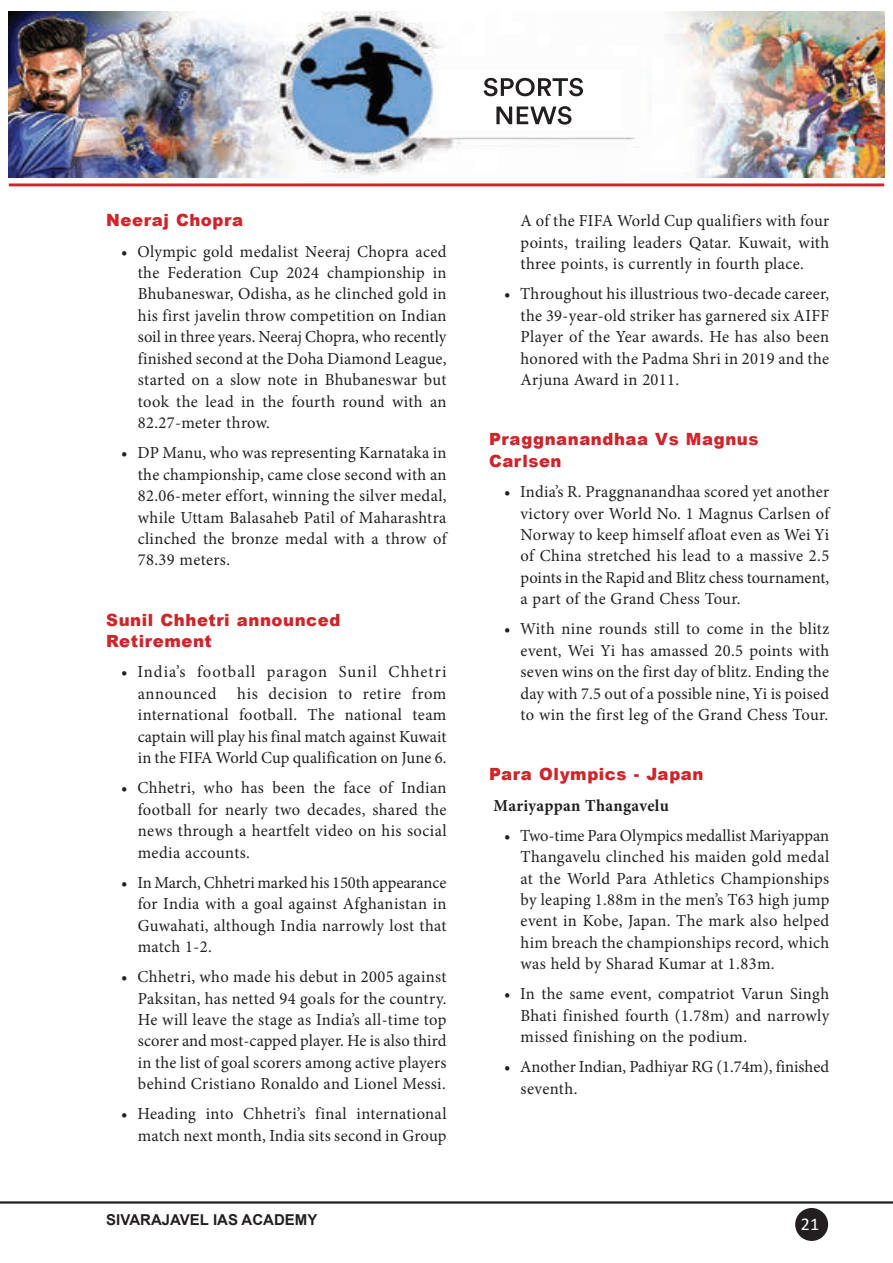
<style>
.page{position:relative;width:893px;height:1263px;background:#fff}
.page>*{position:absolute;margin:0;border:0;box-sizing:border-box;transform-origin:0 0}
.t1{font:18px "Calibri";color:#fff}
.t2{font:16.8px/21.5px "Minion Pro";letter-spacing:.02em;color:#231f20;text-align:justify}
.t3{font:900 16.8px/21.5px "Arial";letter-spacing:.035em;color:#d1232a}
.t4{font:16.8px/21.5px "Minion Pro";color:#231f20}
.t5{font:700 16.8px "Minion Pro";letter-spacing:.015em;color:#231f20}
.t6{font:700 15px "Arial";color:#231f20}
</style>
<div class="page">
<hr style="left:0;top:1201px;width:893px;height:2px;background:#231f20">
<div style="left:795px;top:1208px;width:33px;height:33px;background:#231f20;border-radius:50%"></div>
<hr style="left:9px;top:183px;width:875px;height:3px;background:#d1232a">
<img style="left:9px;top:11px;width:875px;height:166px">
<div style="left:439px;top:70px;width:183px;height:59px;background:#fff"></div>
<svg style="left:496px;top:106px;width:75px;height:19px"></svg>
<svg style="left:484px;top:78px;width:99px;height:18px"></svg>
<p class="t3" style="left:106px;top:209px;width:138px">Neeraj Chopra</p>
<p class="t2" style="left:138px;top:241px;width:310px;text-indent:-16px">• Olympic gold medalist Neeraj Chopra aced the Federation Cup 2024 championship in Bhubaneswar, Odisha, as he clinched gold in his first javelin throw competition on Indian soil in three years. Neeraj Chopra, who recently finished second at the Doha Diamond League, started on a slow note in Bhubaneswar but took the lead in the fourth round with an 82.27-meter throw.</p>
<p class="t2" style="left:138px;top:442px;width:310px;text-indent:-16px">• DP Manu, who was representing Karnataka in the championship, came close second with an 82.06-meter effort, winning the silver medal, while Uttam Balasaheb Patil of Maharashtra clinched the bronze medal with a throw of 78.39 meters.</p>
<p class="t3" style="left:106px;top:608px;width:236px">Sunil Chhetri announced<br>Retirement</p>
<p class="t2" style="left:138px;top:661px;width:310px;text-indent:-16px">• India’s football paragon Sunil Chhetri announced his decision to retire from international football. The national team captain will play his final match against Kuwait in the FIFA World Cup qualification on June 6.</p>
<p class="t2" style="left:138px;top:777px;width:310px;text-indent:-16px">• Chhetri, who has been the face of Indian football for nearly two decades, shared the news through a heartfelt video on his social media accounts.</p>
<p class="t2" style="left:138px;top:872px;width:310px;text-indent:-16px">• In March, Chhetri marked his 150th appearance for India with a goal against Afghanistan in Guwahati, although India narrowly lost that match 1-2.</p>
<p class="t2" style="left:138px;top:966px;width:310px;text-indent:-16px">• Chhetri, who made his debut in 2005 against Paksitan, has netted 94 goals for the country.<br>He will leave the stage as India’s all-time top scorer and most-capped player. He is also third in the list of goal scorers among active players behind Cristiano Ronaldo and Lionel Messi.</p>
<p class="t2" style="left:121px;top:1103px;width:327px;text-align:right">• Heading into Chhetri’s final international match next month, India sits second in Group</p>
<p class="t2" style="left:520px;top:210px;width:310px">A of the FIFA World Cup qualifiers with four points, trailing leaders Qatar. Kuwait, with three points, is currently in fourth place.</p>
<p class="t2" style="left:520px;top:283px;width:310px;text-indent:-16px">• Throughout his illustrious two-decade career, the 39-year-old striker has garnered six AIFF Player of the Year awards. He has also been honored with the Padma Shri in 2019 and the Arjuna Award in 2011.</p>
<p class="t3" style="left:489px;top:428px;width:271px">Praggnanandhaa Vs Magnus<br>Carlsen</p>
<p class="t2" style="left:520px;top:481px;width:310px;text-indent:-16px">• India’s R. Praggnanandhaa scored yet another victory over World No. 1 Magnus Carlsen of Norway to keep himself afloat even as Wei Yi of China stretched his lead to a massive 2.5 points in the Rapid and Blitz chess tournament, a part of the Grand Chess Tour.</p>
<p class="t2" style="left:520px;top:618px;width:310px;text-indent:-16px">• With nine rounds still to come in the blitz event, Wei Yi has amassed 20.5 points with seven wins on the first day of blitz. Ending the day with 7.5 out of a possible nine, Yi is poised to win the first leg of the Grand Chess Tour.</p>
<p class="t3" style="left:489px;top:763px;width:216px">Para Olympics - Japan</p>
<p class="t5" style="left:493px;top:793px;width:177px">Mariyappan Thangavelu</p>
<p class="t2" style="left:520px;top:825px;width:310px;text-indent:-16px">• Two-time Para Olympics medallist Mariyappan Thangavelu clinched his maiden gold medal at the World Para Athletics Championships by leaping 1.88m in the men’s T63 high jump event in Kobe, Japan. The mark also helped him breach the championships record, which was held by Sharad Kumar at 1.83m.</p>
<p class="t2" style="left:520px;top:983px;width:310px;text-indent:-16px">• In the same event, compatriot Varun Singh Bhati finished fourth (1.78m) and narrowly missed finishing on the podium.</p>
<p class="t4" style="left:520px;top:1056px;width:310px;text-indent:-16px">• Another Indian, Padhiyar RG (1.74m), finished seventh.</p>
<p class="t6" style="left:106px;top:1209px;width:213px">SIVARAJAVEL IAS ACADEMY</p>
<p class="t1" style="left:801px;top:1211px;width:20px">21</p>
</div>
